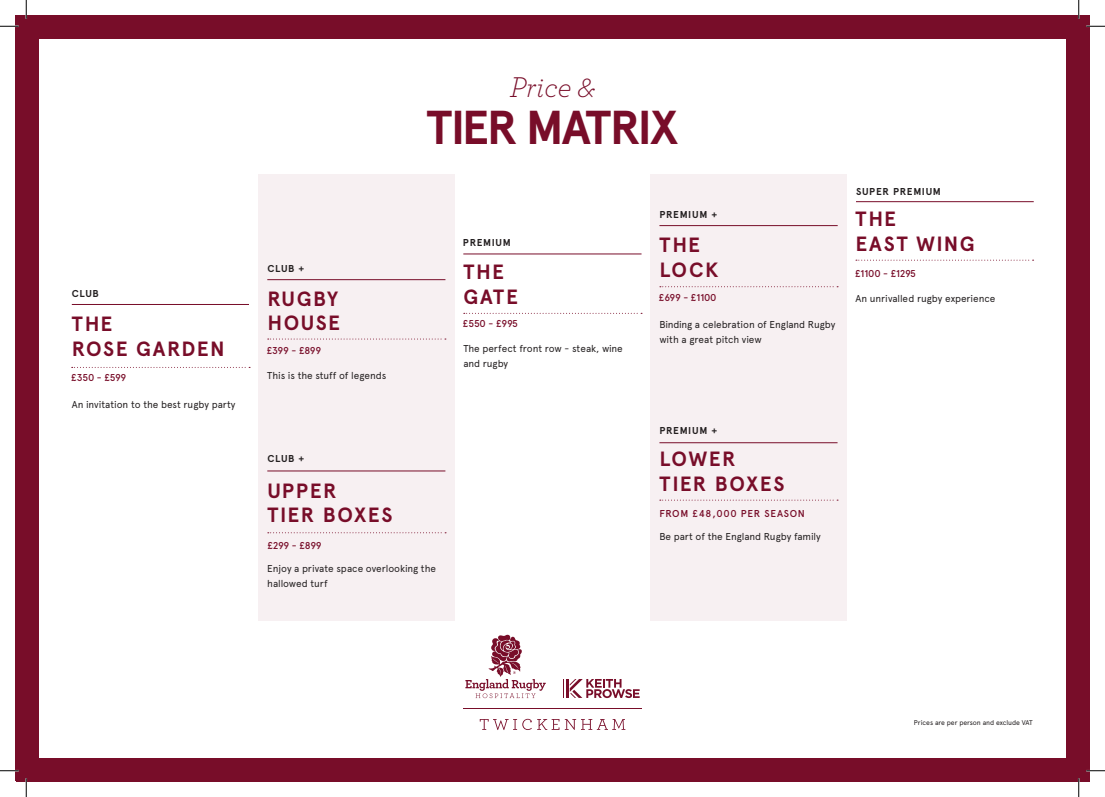
<style>
.page{position:relative;width:1105px;height:797px;background:#fff}
.page>*{position:absolute;margin:0;border:0;box-sizing:border-box;transform-origin:0 0}
.t1{font:700 47.5px "Apercu Pro";letter-spacing:-.05em;color:#780d29}
.t2{font:italic 300 30px "Archer Pro";color:#780d29}
.t3{font:700 20.62px/24.8px "Apercu Pro";letter-spacing:.07em;color:#780d29}
.t4{font:10px/15px "Apercu Pro";letter-spacing:-.01em;color:#231f20}
.t5{font:500 10px "Apercu Pro";letter-spacing:-.02em;color:#780d29}
.t6{font:700 10px "Apercu Pro";letter-spacing:.075em;color:#231f20}
.t7{font:500 10px "Apercu Pro";letter-spacing:.07em;color:#780d29}
.t8{font:6.88px "Apercu Pro";letter-spacing:-.015em;color:#231f20}
</style>
<div class="page">
<div style="left:258px;top:174px;width:196px;height:446px;background:#f7f0f2"></div>
<div style="left:650px;top:174px;width:196px;height:446px;background:#f7f0f2"></div>
<svg style="left:72px;top:367px;width:178px;height:1px"></svg>
<hr style="left:72px;top:304px;width:177px;height:1px;background:#780d29">
<hr style="left:267px;top:279px;width:178px;height:1px;background:#780d29">
<hr style="left:463px;top:253px;width:178px;height:1px;background:#780d29">
<hr style="left:659px;top:225px;width:179px;height:1px;background:#780d29">
<hr style="left:856px;top:201px;width:178px;height:1px;background:#780d29">
<svg style="left:464px;top:313px;width:178px;height:1px"></svg>
<svg style="left:268px;top:338px;width:178px;height:1px"></svg>
<svg style="left:268px;top:532px;width:178px;height:1px"></svg>
<svg style="left:660px;top:499px;width:178px;height:1px"></svg>
<hr style="left:267px;top:470px;width:178px;height:1px;background:#780d29">
<hr style="left:659px;top:442px;width:178px;height:1px;background:#780d29">
<svg style="left:856px;top:260px;width:177px;height:1px"></svg>
<svg style="left:660px;top:286px;width:178px;height:1px"></svg>
<svg style="left:563px;top:679px;width:77px;height:19px"></svg>
<svg style="left:480px;top:718px;width:79px;height:12px"></svg>
<svg style="left:565px;top:719px;width:60px;height:11px"></svg>
<hr style="left:463px;top:708px;width:179px;height:1px;background:#780d29">
<svg style="left:465px;top:634px;width:81px;height:64px"></svg>
<div style="left:16px;top:16px;width:1073px;height:23px;background:#780d29"></div>
<div style="left:16px;top:758px;width:1073px;height:23px;background:#780d29"></div>
<div style="left:16px;top:16px;width:23px;height:765px;background:#780d29"></div>
<div style="left:1066px;top:16px;width:23px;height:765px;background:#780d29"></div>
<svg style="left:0;top:25px;width:19px;height:2px"></svg>
<svg style="left:1086px;top:25px;width:19px;height:2px"></svg>
<svg style="left:0;top:770px;width:19px;height:1px"></svg>
<svg style="left:1086px;top:770px;width:19px;height:1px"></svg>
<svg style="left:25px;top:0;width:2px;height:19px"></svg>
<svg style="left:25px;top:778px;width:2px;height:19px"></svg>
<svg style="left:1078px;top:0;width:1px;height:19px"></svg>
<svg style="left:1078px;top:778px;width:1px;height:19px"></svg>
<p class="t6" style="left:72px;top:285px;width:29px">CLUB</p>
<p class="t3" style="left:72px;top:311px;width:154px">THE<br>ROSE GARDEN</p>
<p class="t5" style="left:71px;top:370px;width:57px">£350 - £599</p>
<p class="t4" style="left:72px;top:396px;width:165px">An invitation to the best rugby party</p>
<p class="t6" style="left:267px;top:261px;width:38px">CLUB +</p>
<p class="t3" style="left:267px;top:285px;width:74px">RUGBY<br>HOUSE</p>
<p class="t5" style="left:267px;top:343px;width:56px">£399 - £899</p>
<p class="t4" style="left:267px;top:367px;width:121px">This is the stuff of legends</p>
<p class="t6" style="left:267px;top:450px;width:38px">CLUB +</p>
<p class="t3" style="left:267px;top:477px;width:127px">UPPER<br>TIER BOXES</p>
<p class="t5" style="left:267px;top:538px;width:56px">£299 - £899</p>
<p class="t2" style="left:510px;top:67px;width:87px">Price &amp;</p>
<p class="t1" style="left:427px;top:92px;width:253px">TIER MATRIX</p>
<p class="t6" style="left:463px;top:235px;width:49px">PREMIUM</p>
<p class="t3" style="left:463px;top:259px;width:56px">THE<br>GATE</p>
<p class="t5" style="left:463px;top:316px;width:57px">£550 - £995</p>
<p class="t4" style="left:463px;top:340px;width:161px">The perfect front row - steak, wine and rugby</p>
<p class="t6" style="left:659px;top:207px;width:59px">PREMIUM +</p>
<p class="t3" style="left:659px;top:232px;width:60px">THE<br>LOCK</p>
<p class="t5" style="left:659px;top:289px;width:59px">£699 - £1100</p>
<p class="t4" style="left:659px;top:316px;width:178px">Binding a celebration of England Rugby with a great pitch view</p>
<p class="t6" style="left:659px;top:423px;width:59px">PREMIUM +</p>
<p class="t3" style="left:659px;top:445px;width:127px">LOWER<br>TIER BOXES</p>
<p class="t7" style="left:659px;top:505px;width:147px">FROM £48,000 PER SEASON</p>
<p class="t4" style="left:659px;top:529px;width:163px">Be part of the England Rugby family</p>
<p class="t4" style="left:267px;top:560px;width:170px">Enjoy a private space overlooking the hallowed turf</p>
<p class="t6" style="left:856px;top:184px;width:86px">SUPER PREMIUM</p>
<p class="t3" style="left:855px;top:206px;width:121px">THE<br>EAST WING</p>
<p class="t5" style="left:855px;top:266px;width:63px">£1100 - £1295</p>
<p class="t4" style="left:855px;top:290px;width:141px">An unrivalled rugby experience</p>
<p class="t8" style="left:914px;top:717px;width:120px">Prices are per person and exclude VAT</p>
</div>
